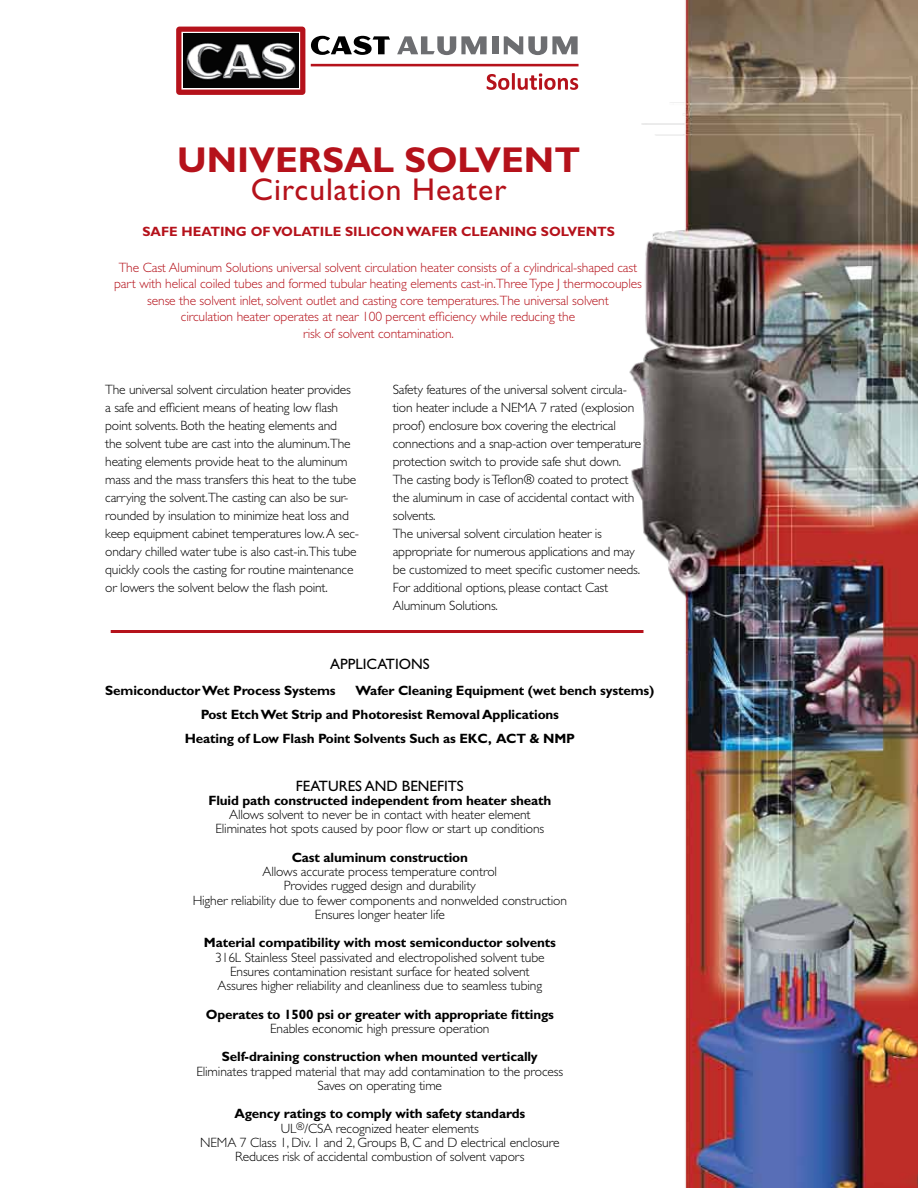
<style>
.page{position:relative;width:918px;height:1188px;background:#fff}
.page>*{position:absolute;margin:0;border:0;box-sizing:border-box;transform-origin:0 0}
.t1{font:700 36px "Gill Sans";color:#b5121b}
.t2{font:31.5px "Gill Sans";letter-spacing:.03em;color:#b5121b}
.t3{font:15px "Gill Sans";color:#000}
.t4{font:300 13.5px/18px "Gill Sans";letter-spacing:-.015em;color:#000;text-align:center}
.t5{font:700 13.5px "Gill Sans";letter-spacing:-.01em;color:#000}
.t6{font:300 13.5px/16.5px "Gill Sans";letter-spacing:-.01em;color:#b5121b;text-align:center}
.t7{font:700 13.5px "Gill Sans";color:#b5121b}
.s1{font-weight:700}
</style>
<div class="page">
<hr style="left:311px;top:64px;width:268px;height:2px;background:#b5121b">
<svg style="left:311px;top:36px;width:79px;height:19px"></svg>
<svg style="left:397px;top:36px;width:90px;height:19px"></svg>
<div style="left:492px;top:36px;width:6px;height:18px;background:#6d6e71"></div>
<svg style="left:504px;top:36px;width:74px;height:19px"></svg>
<svg style="left:487px;top:73px;width:91px;height:17px"></svg>
<div style="left:176px;top:27px;width:129px;height:68px;background:#b5121b;border-radius:3px"></div>
<div style="left:181px;top:32px;width:119px;height:58px;border:2px solid #fff"></div>
<img style="left:184px;top:34px;width:114px;height:53px">
<hr style="left:111px;top:630px;width:533px;height:3px;background:#b5121b">
<img style="left:629px;top:0;width:289px;height:1188px">
<h1 class="t1" style="left:177px;top:138px;width:405px">UNIVERSAL SOLVENT</h1>
<h2 class="t2" style="left:251px;top:172px;width:257px">Circulation Heater</h2>
<p class="t7" style="left:142px;top:224px;width:60px">Safe Heatin</p>
<p class="t7" style="left:236px;top:224px;width:55px">g o f Volatile</p>
<p class="t7" style="left:345px;top:224px;width:127px">Silicon Wafer Cleanin</p>
<p class="t7" style="left:526px;top:224px;width:34px">g Solvents</p>
<p class="t6" style="left:114px;top:259px;width:529px">The Cast Aluminum Solutions universal solvent circulation heater consists of a cylindrical-shaped cast part with helical coiled tubes and formed tubular heating elements cast-in.Three Type J thermocouples sense the solvent inlet, solvent outlet and casting core temperatures.The universal solvent<br>circulation heater operates at near 100 percent efficiency while reducing the<br>risk of solvent contamination.</p>
<p class="t4" style="left:105px;top:380px;width:255px;text-align:left">The universal solvent circulation heater provides a safe and efficient means of heating low flash point solvents. Both the heating elements and<br>the solvent tube are cast into the aluminum.The heating elements provide heat to the aluminum mass and the mass transfers this heat to the tube carrying the solvent.The casting can also be sur&shy;rounded by insulation to minimize heat loss and keep equipment cabinet temperatures low. A sec&shy;ondary chilled water tube is also cast-in.This tube quickly cools the casting for routine maintenance or lowers the solvent below the flash point.</p>
<p class="t4" style="left:393px;top:380px;width:250px;text-align:left">Safety features of the universal solvent circula&shy;tion heater include a NEMA 7 rated (explosion proof) enclosure box covering the electrical connections and a snap-action over temperature protection switch to provide safe shut down.<br>The casting body is Teflon® coated to protect the aluminum in case of accidental contact with solvents.<br>The universal solvent circulation heater is appropriate for numerous applications and may be customized to meet specific customer needs.<br>For additional options, please contact Cast Aluminum Solutions.</p>
<p class="t3" style="left:330px;top:655px;width:101px">APPLICATIONS</p>
<p class="t5" style="left:105px;top:682px;width:232px">Semiconductor Wet Process Systems</p>
<p class="t5" style="left:356px;top:682px;width:300px">Wafer Cleaning Equipment (wet bench systems)</p>
<p class="t5" style="left:201px;top:706px;width:360px">Post Etch Wet Strip and Photoresist Removal Applications</p>
<p class="t5" style="left:185px;top:730px;width:392px">Heating of Low Flash Point Solvents Such as EKC, ACT &amp; NMP</p>
<p class="t3" style="left:296px;top:777px;width:169px">FEATURES AND BENEFITS</p>
<p class="t5" style="left:208px;top:792px;width:344px">Fluid path constructed independent from heater sheath</p>
<p class="t4" style="left:215px;top:807px;width:330px;line-height:14.2px">Allows solvent to never be in contact with heater element<br>Eliminates hot spots caused by poor flow or start up conditions</p>
<p class="t5" style="left:292px;top:849px;width:178px">Cast aluminum construction</p>
<p class="t4" style="left:193px;top:864px;width:376px;line-height:14.2px">Allows accurate process temperature control<br>Provides rugged design and durability<br>Higher reliability due to fewer components and nonwelded construction Ensures longer heater life</p>
<p class="t5" style="left:204px;top:935px;width:354px">Material compatibility with most semiconductor solvents</p>
<p class="t4" style="left:215px;top:950px;width:331px;line-height:14.2px">316L Stainless Steel passivated and electropolished solvent tube<br>Ensures contamination resistant surface for heated solvent<br>Assures higher reliability and cleanliness due to seamless tubing</p>
<p class="t5" style="left:206px;top:1006px;width:350px">Operates to 1500 psi or greater with appropriate fittings</p>
<p class="t4" style="left:270px;top:1019px;width:221px">Enables economic high pressure operation</p>
<p class="t5" style="left:222px;top:1049px;width:318px">Self-draining construction when mounted vertically</p>
<p class="t4" style="left:196px;top:1064px;width:368px;line-height:14.2px">Eliminates trapped material that may add contamination to the process<br>Saves on operating time</p>
<p class="t4" style="left:200px;top:1107px;width:361px;line-height:14.2px"><span class="s1">Agency ratings to comply with safety standards<br></span>UL<sup>®</sup>/CSA recognized heater elements<br>NEMA 7 Class 1, Div. 1 and 2, Groups B, C and D electrical enclosure Reduces risk of accidental combustion of solvent vapors</p>
</div>
